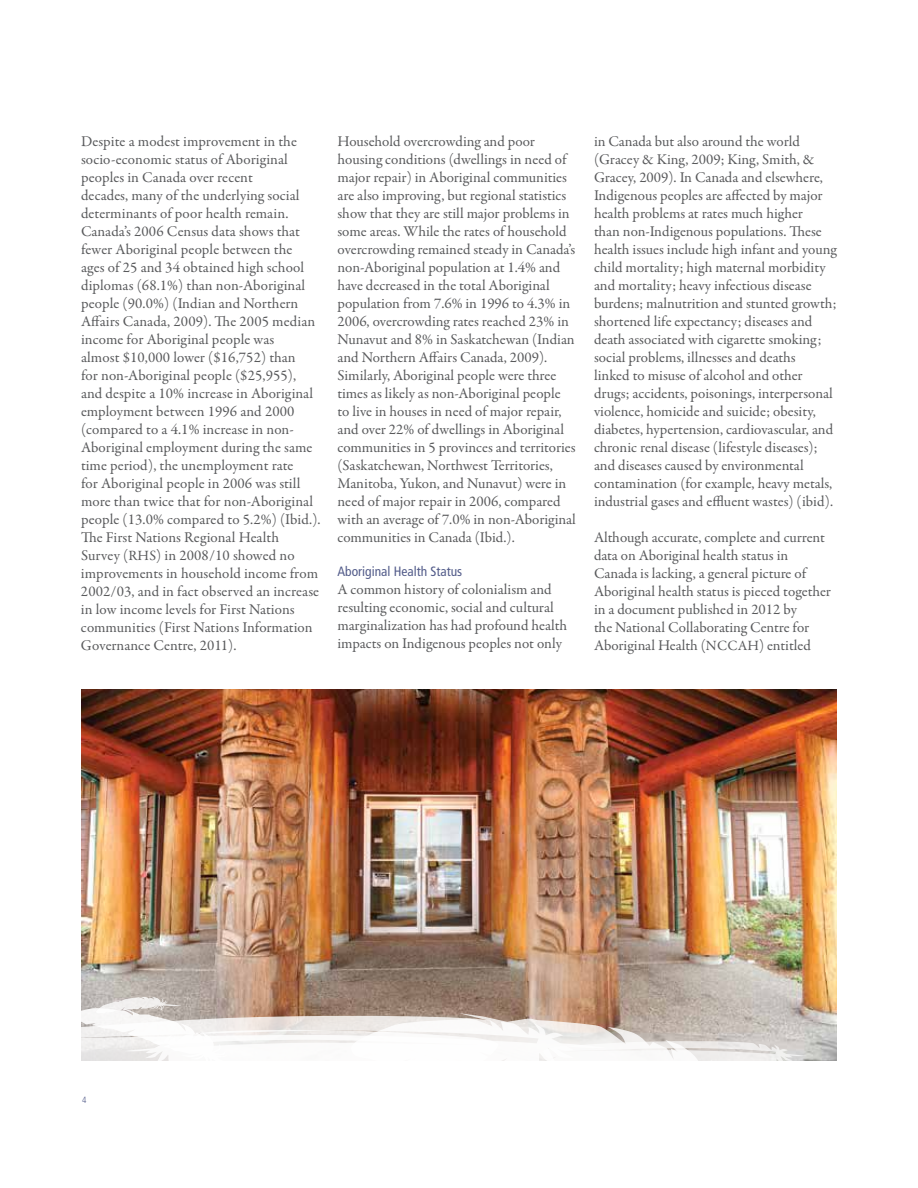
<style>
.page{position:relative;width:918px;height:1188px;background:#fff}
.page>*{position:absolute;margin:0;border:0;box-sizing:border-box;transform-origin:0 0}
.t1{font:15px/18px "Garamond Premr Pro";color:#58595b}
.t2{font:condensed 13.5px "Frutiger";color:#535c8a}
.t3{font:300 condensed 9px "Frutiger";color:#535c8a}
.s1{font-size:14.25px}
</style>
<div class="page">
<img style="left:81px;top:689px;width:756px;height:372px">
<svg style="left:81px;top:997px;width:727px;height:64px"></svg>
<p class="t1" style="left:81px;top:133px;width:241px">Despite a modest improvement in the socio-economic status of Aboriginal peoples in Canada over recent<br>decades, many of the underlying social determinants of poor health remain.<br>Canada’s 2006 Census data shows that fewer Aboriginal people between the<br>ages of 25 and 34 obtained high school diplomas (68.1%) than non-Aboriginal people (90.0%) (Indian and Northern Affairs Canada, 2009). The 2005 median income for Aboriginal people was<br>almost $10,000 lower ($16,752) than<br>for non-Aboriginal people ($25,955), and despite a 10% increase in Aboriginal employment between 1996 and 2000 (compared to a 4.1% increase in non-Aboriginal employment during the same time period), the unemployment rate<br>for Aboriginal people in 2006 was still more than twice that for non-Aboriginal people (13.0% compared to 5.2%) (Ibid.).<br>The First Nations Regional Health Survey (<span class="s1">RHS</span>) in 2008/10 showed no improvements in household income from 2002/03, and in fact observed an increase in low income levels for First Nations communities (First Nations Information Governance Centre, 2011).</p>
<p class="t1" style="left:337px;top:133px;width:240px">Household overcrowding and poor housing conditions (dwellings in need of major repair) in Aboriginal communities are also improving, but regional statistics show that they are still major problems in some areas. While the rates of household overcrowding remained steady in Canada’s non-Aboriginal population at 1.4% and have decreased in the total Aboriginal population from 7.6% in 1996 to 4.3% in 2006, overcrowding rates reached 23% in Nunavut and 8% in Saskatchewan (Indian and Northern Affairs Canada, 2009).<br>Similarly, Aboriginal people were three times as likely as non-Aboriginal people to live in houses in need of major repair, and over 22% of dwellings in Aboriginal communities in 5 provinces and territories (Saskatchewan, Northwest Territories, Manitoba, Yukon, and Nunavut) were in need of major repair in 2006, compared with an average of 7.0% in non-Aboriginal communities in Canada (Ibid.).</p>
<p class="t2" style="left:338px;top:564px;width:126px">Aboriginal Health Status</p>
<p class="t1" style="left:338px;top:581px;width:231px">A common history of colonialism and resulting economic, social and cultural marginalization has had profound health impacts on Indigenous peoples not only</p>
<p class="t1" style="left:594px;top:133px;width:244px">in Canada but also around the world (Gracey &amp; King, 2009; King, Smith, &amp; Gracey, 2009). In Canada and elsewhere, Indigenous peoples are affected by major health problems at rates much higher<br>than non-Indigenous populations. These health issues include high infant and young child mortality; high maternal morbidity and mortality; heavy infectious disease burdens; malnutrition and stunted growth; shortened life expectancy; diseases and death associated with cigarette smoking; social problems, illnesses and deaths<br>linked to misuse of alcohol and other drugs; accidents, poisonings, interpersonal violence, homicide and suicide; obesity, diabetes, hypertension, cardiovascular, and chronic renal disease (lifestyle diseases); and diseases caused by environmental contamination (for example, heavy metals, industrial gases and effluent wastes) (ibid).</p>
<p class="t1" style="left:594px;top:529px;width:239px">Although accurate, complete and current data on Aboriginal health status in Canada is lacking, a general picture of Aboriginal health status is pieced together in a document published in 2012 by<br>the National Collaborating Centre for Aboriginal Health (<span class="s1">NCCAH</span>) entitled</p>
<p class="t3" style="left:82px;top:1095px;width:6px">4</p>
</div>
